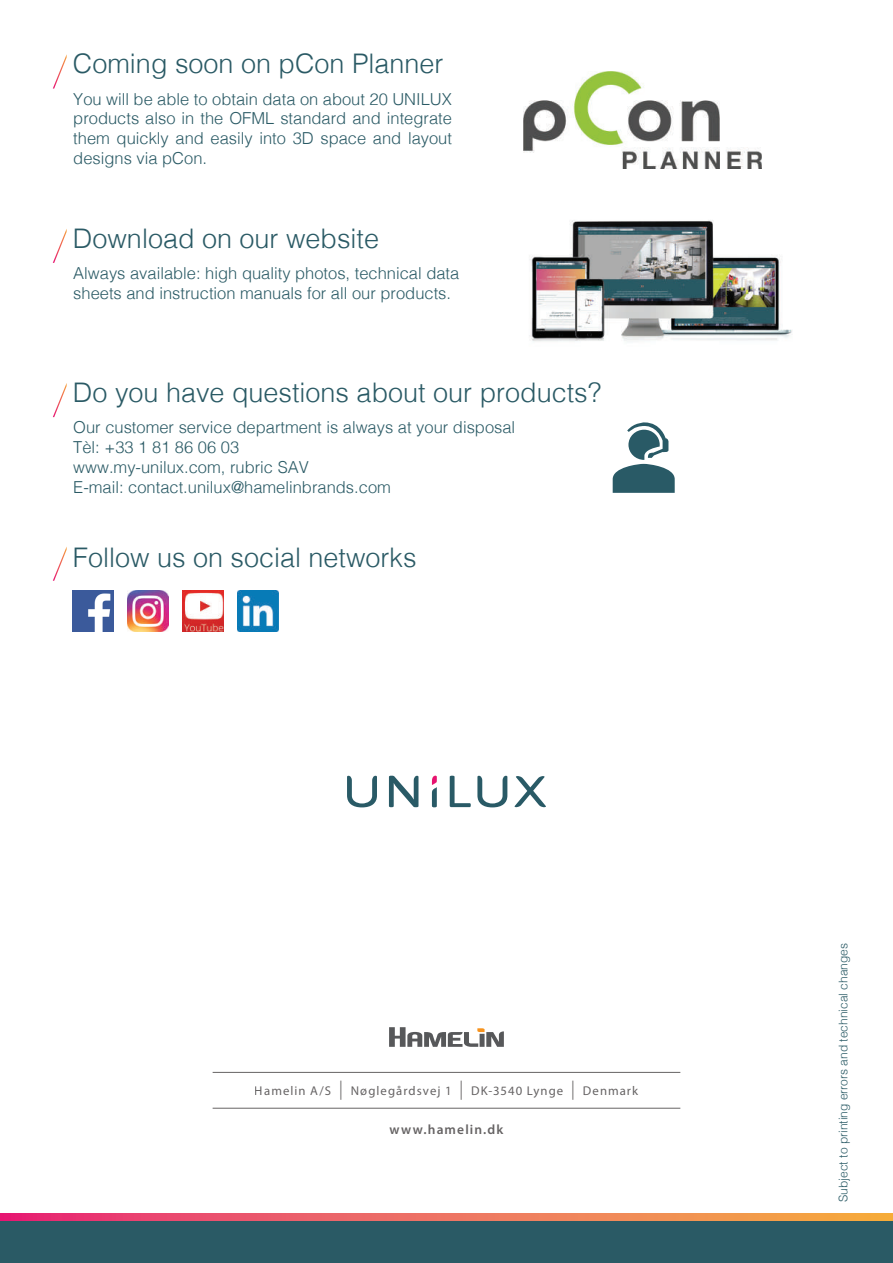
<style>
.page{position:relative;width:893px;height:1263px;background:#fff}
.page>*{position:absolute;margin:0;border:0;box-sizing:border-box;transform-origin:0 0}
.t1{font:300 27px "Helvetica";color:#2a5a65}
.t2{font:300 16.5px/19.8px "Helvetica";color:#2a5a65}
.t3{font:600 13.5px "Myriad Pro";letter-spacing:.08em;color:#231f20}
.t4{font:12.75px "Myriad Pro";letter-spacing:.085em;color:#231f20}
.t5{font:300 12px "Helvetica";color:#2a5a65}
.s1{font-size:19.2px}
</style>
<div class="page">
<div style="left:0;top:1221px;width:893px;height:42px;background:#2a5a65"></div>
<svg style="left:0;top:1213px;width:893px;height:8px"></svg>
<img style="left:529px;top:220px;width:263px;height:122px">
<img style="left:73px;top:591px;width:41px;height:40px">
<img style="left:127px;top:591px;width:41px;height:40px">
<img style="left:183px;top:591px;width:40px;height:40px">
<img style="left:237px;top:591px;width:42px;height:40px">
<svg style="left:613px;top:422px;width:62px;height:71px"></svg>
<svg style="left:450px;top:776px;width:21px;height:31px"></svg>
<svg style="left:347px;top:776px;width:30px;height:31px"></svg>
<svg style="left:477px;top:776px;width:30px;height:31px"></svg>
<svg style="left:389px;top:776px;width:29px;height:31px"></svg>
<svg style="left:515px;top:776px;width:31px;height:31px"></svg>
<svg style="left:432px;top:776px;width:5px;height:31px"></svg>
<svg style="left:53px;top:547px;width:14px;height:34px"></svg>
<svg style="left:53px;top:383px;width:14px;height:34px"></svg>
<svg style="left:53px;top:229px;width:14px;height:34px"></svg>
<svg style="left:53px;top:54px;width:14px;height:35px"></svg>
<img style="left:523px;top:71px;width:238px;height:97px">
<svg style="left:389px;top:1027px;width:115px;height:20px"></svg>
<hr style="left:213px;top:1072px;width:467px;height:1px;background:#231f20">
<hr style="left:213px;top:1108px;width:467px;height:1px;background:#231f20">
<h1 class="t1" style="left:73px;top:41px;width:372px">Coming soon on pCon Planner</h1>
<p class="t2" style="left:73px;top:88px;width:380px;text-align:justify">You will be able to obtain data on about 20 UNILUX products also in the OFML standard and integrate them quickly and easily into 3D space and layout designs via pCon.</p>
<h1 class="t1" style="left:73px;top:215px;width:308px">Download on our website</h1>
<p class="t2" style="left:73px;top:262px;width:388px">Always available: high quality photos, technical data sheets and instruction manuals for all our products.</p>
<h1 class="t1" style="left:73px;top:369px;width:530px">Do you have questions about our products?</h1>
<p class="t2" style="left:73px;top:416px;width:443px">Our customer service department is always at your disposal Tèl: +33 1 81 86 06 03<br>www.my-unilux.com, rubric SAV<br>E-mail: contact.unilux@hamelinbrands.com</p>
<h1 class="t1" style="left:73px;top:535px;width:345px">Follow us on social networks</h1>
<p class="t4" style="left:255px;top:1083px;width:385px">Hamelin A/S <span class="s1">|</span> Nøglegårdsvej 1 <span class="s1">|</span> DK-3540 Lynge <span class="s1">|</span> Denmark</p>
<p class="t3" style="left:390px;top:1122px;width:115px">www.hamelin.dk</p>
<p class="t5" style="left:833px;top:1202px;width:260px;rotate:-90deg">Subject to printing errors and technical changes</p>
</div>
